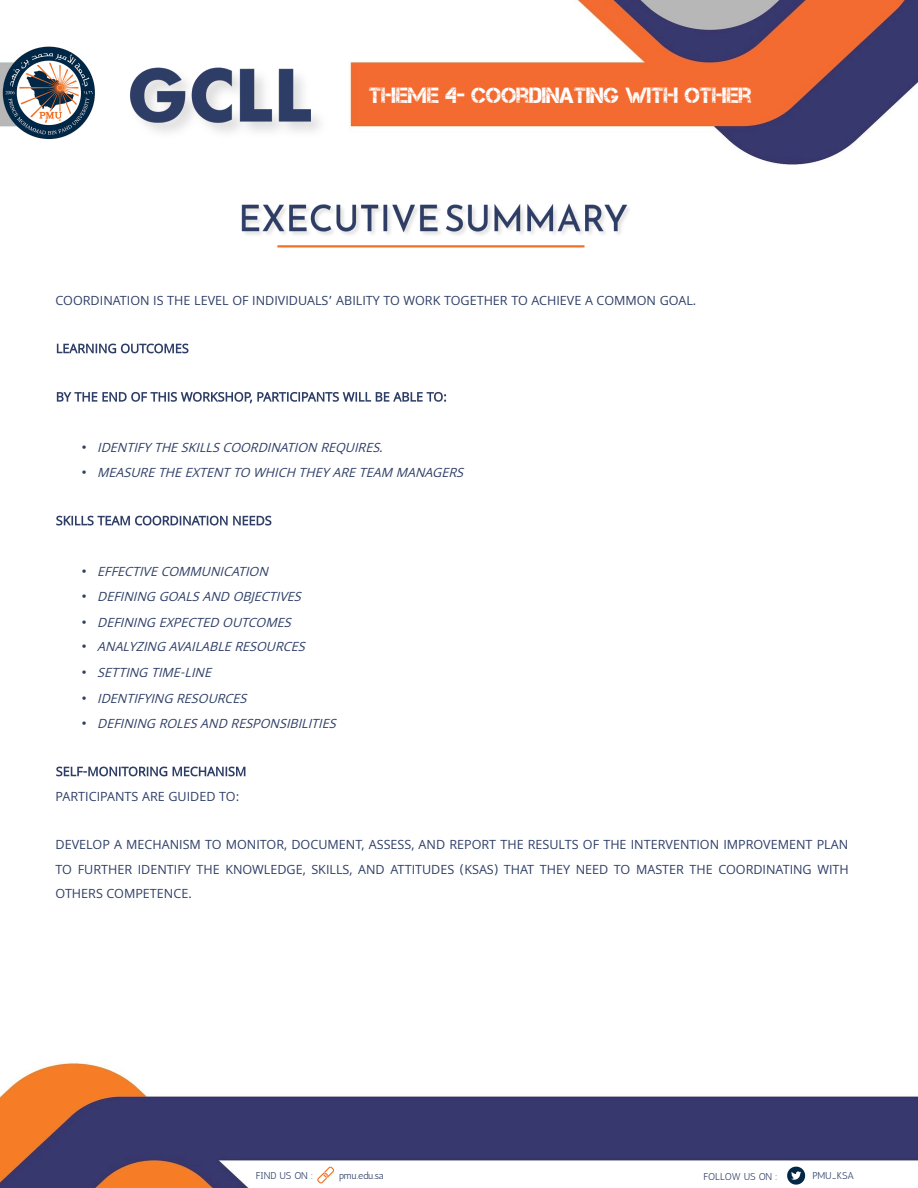
<style>
.page{position:relative;width:918px;height:1188px;background:#fff}
.page>*{position:absolute;margin:0;border:0;box-sizing:border-box;transform-origin:0 0}
.t1{font:22.05px "Captureit";color:#fff}
.t2{font:13.5px/24.2px "Khula";color:#2e3e66;text-align:justify}
.t3{font:italic 13.5px "Khula";color:#2e3e66}
.t4{font:9.9px "Antic";letter-spacing:-.02em;color:#2e3e66}
.s1{font-family:"Arial";font-style:normal}
</style>
<div class="page">
<img style="left:0;top:0;width:918px;height:1188px">
<img style="left:0;top:45px;width:98px;height:96px">
<img style="left:236px;top:195px;width:400px;height:53px">
<svg style="left:57px;top:344px;width:131px;height:9px"></svg>
<svg style="left:57px;top:392px;width:389px;height:11px"></svg>
<svg style="left:56px;top:516px;width:215px;height:9px"></svg>
<svg style="left:56px;top:767px;width:189px;height:9px"></svg>
<hr style="left:279px;top:245px;width:304px;height:3px;background:#f37022">
<svg style="left:787px;top:1167px;width:18px;height:18px"></svg>
<svg style="left:317px;top:1167px;width:17px;height:17px"></svg>
<img style="left:121px;top:51px;width:216px;height:112px">
<h1 class="t1" style="left:369px;top:85px;width:384px">THEME 4- COORDINATING WITH OTHER</h1>
<p class="t2" style="left:56px;top:288px;width:642px">COORDINATION IS THE LEVEL OF INDIVIDUALS’ ABILITY TO WORK TOGETHER TO ACHIEVE A COMMON GOAL.</p>
<p class="t3" style="left:82px;top:440px;width:307px"><span class="s1">•</span> IDENTIFY THE SKILLS COORDINATION REQUIRES.</p>
<p class="t3" style="left:82px;top:464px;width:388px"><span class="s1">•</span> MEASURE THE EXTENT TO WHICH THEY ARE TEAM MANAGERS</p>
<p class="t3" style="left:82px;top:563px;width:193px"><span class="s1">•</span> EFFECTIVE COMMUNICATION</p>
<p class="t3" style="left:82px;top:588px;width:225px"><span class="s1">•</span> DEFINING GOALS AND OBJECTIVES</p>
<p class="t3" style="left:82px;top:614px;width:215px"><span class="s1">•</span> DEFINING EXPECTED OUTCOMES</p>
<p class="t3" style="left:82px;top:639px;width:229px"><span class="s1">•</span> ANALYZING AVAILABLE RESOURCES</p>
<p class="t3" style="left:82px;top:665px;width:136px"><span class="s1">•</span> SETTING TIME-LINE</p>
<p class="t3" style="left:82px;top:691px;width:171px"><span class="s1">•</span> IDENTIFYING RESOURCES</p>
<p class="t3" style="left:82px;top:715px;width:260px"><span class="s1">•</span> DEFINING ROLES AND RESPONSIBILITIES</p>
<p class="t2" style="left:56px;top:784px;width:185px">PARTICIPANTS ARE GUIDED TO:</p>
<p class="t2" style="left:56px;top:833px;width:795px">DEVELOP A MECHANISM TO MONITOR, DOCUMENT, ASSESS, AND REPORT THE RESULTS OF THE INTERVENTION IMPROVEMENT PLAN TO FURTHER IDENTIFY THE KNOWLEDGE, SKILLS, AND ATTITUDES (KSAS) THAT THEY NEED TO MASTER THE COORDINATING WITH OTHERS COMPETENCE.</p>
<p class="t4" style="left:256px;top:1169px;width:59px">FIND US ON :</p>
<p class="t4" style="left:339px;top:1169px;width:46px">pmu.edu.sa</p>
<p class="t4" style="left:704px;top:1170px;width:76px">FOLLOW US ON :</p>
<p class="t4" style="left:813px;top:1169px;width:43px">PMU_KSA</p>
</div>
